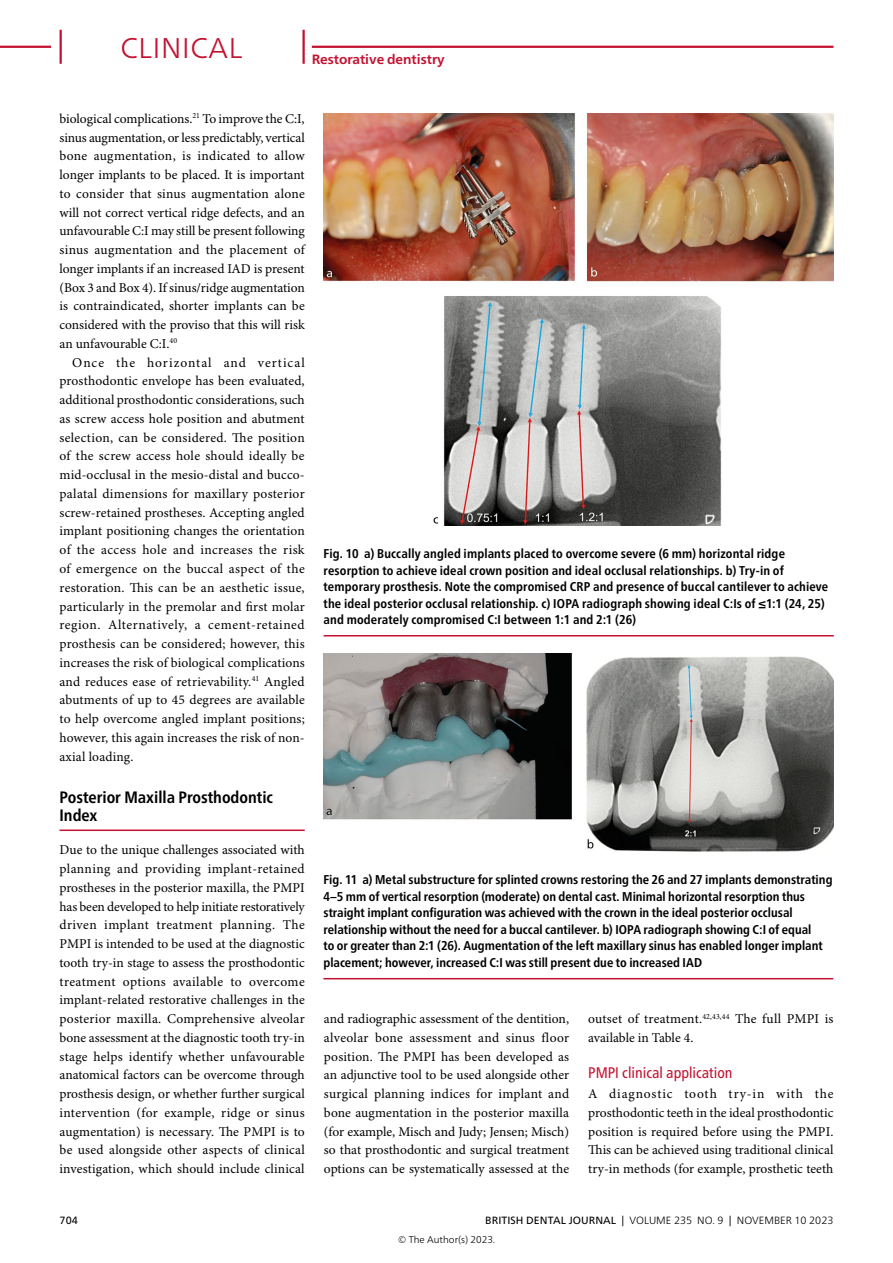
<style>
.page{position:relative;width:893px;height:1263px;background:#fff}
.page>*{position:absolute;margin:0;border:0;box-sizing:border-box;transform-origin:0 0}
.t1{font:300 28.5px "Frutiger Neue LT Pro";letter-spacing:.025em;color:#c31130}
.SectionHeading_1_MSS{font:700 condensed 16.5px/18.8px "Frutiger Neue LT Pro";color:#000}
.SectionHeading_2_MSS{font:condensed 15.3px "Frutiger Neue LT Pro";color:#c31130}
.Para_9pt_justified{font:13.5px/18.8px "Minion Pro";letter-spacing:.005em;color:#000;text-align:justify}
.Para_9pt_justified_1{font:13.5px/18.8px "Minion Pro";letter-spacing:.005em;color:#000;text-align:justify}
.t2{font:700 13.5px "Frutiger Neue LT Pro";color:#c31130}
.Image_Caption_MSS{font:700 condensed 12.75px/16.5px "Frutiger Neue LT Pro";letter-spacing:.005em;color:#000}
.t3{font:10.5px "Frutiger Neue LT Pro";letter-spacing:.005em;color:#000}
.t4{font:300 10.5px "Frutiger Neue LT Pro";letter-spacing:.005em;color:#000}
.t5{font:300 9.75px "Frutiger Neue LT Pro";color:#000}
.s1{font-family:"Frutiger Neue LT Pro Cn Bold 2";font-weight:400;font-stretch:normal}
.s2{font-weight:300}
</style>
<div class="page">
<hr style="left:60px;top:829px;width:245px;height:2px;background:#c31130">
<hr style="left:324px;top:635px;width:510px;height:1px;background:#c31130">
<img style="left:324px;top:114px;width:510px;height:411px">
<hr style="left:323px;top:978px;width:510px;height:1px;background:#c31130">
<img style="left:324px;top:653px;width:510px;height:198px">
<hr style="left:0;top:46px;width:51px;height:2px;background:#c31130">
<hr style="left:312px;top:46px;width:521px;height:2px;background:#c31130">
<hr style="left:60px;top:30px;width:2px;height:34px;background:#c31130">
<hr style="left:302px;top:30px;width:3px;height:34px;background:#c31130">
<h1 class="t1" style="left:120px;top:31px;width:124px">CLINICAL</h1>
<p class="t2" style="left:312px;top:51px;width:135px">Restorative dentistry</p>
<p class="Para_9pt_justified" style="left:60px;top:110px;width:247px">biological complications.<sup>21</sup> To improve the C:I, sinus augmentation, or less predictably, vertical bone augmentation, is indicated to allow longer implants to be placed. It is important to consider that sinus augmentation alone will not correct vertical ridge defects, and an unfavourable C:I may still be present following sinus augmentation and the placement of longer implants if an increased IAD is present (Box 3 and Box 4). If sinus/ridge augmentation is contraindicated, shorter implants can be considered with the proviso that this will risk an unfavourable C:I.<sup>40</sup></p>
<p class="Para_9pt_justified" style="left:60px;top:354px;width:247px;text-indent:13px">Once the horizontal and vertical prosthodontic envelope has been evaluated, additional prosthodontic considerations, such as screw access hole position and abutment selection, can be considered. The position of the screw access hole should ideally be mid-occlusal in the mesio-distal and bucco&shy;palatal dimensions for maxillary posterior screw-retained prostheses. Accepting angled implant positioning changes the orientation of the access hole and increases the risk of emergence on the buccal aspect of the restoration. This can be an aesthetic issue, particularly in the premolar and first molar region. Alternatively, a cement-retained prosthesis can be considered; however, this increases the risk of biological complications and reduces ease of retrievability.<sup>41</sup> Angled abutments of up to 45 degrees are available to help overcome angled implant positions; however, this again increases the risk of non&shy;axial loading.</p>
<p class="SectionHeading_1_MSS" style="left:60px;top:787px;width:215px">Posterior Maxilla Prosthodontic<br>Index</p>
<p class="Para_9pt_justified_1" style="left:60px;top:841px;width:247px">Due to the unique challenges associated with planning and providing implant-retained prostheses in the posterior maxilla, the PMPI has been developed to help initiate restoratively driven implant treatment planning. The PMPI is intended to be used at the diagnostic tooth try-in stage to assess the prosthodontic treatment options available to overcome implant-related restorative challenges in the posterior maxilla. Comprehensive alveolar bone assessment at the diagnostic tooth try-in stage helps identify whether unfavourable anatomical factors can be overcome through prosthesis design, or whether further surgical intervention (for example, ridge or sinus augmentation) is necessary. The PMPI is to be used alongside other aspects of clinical investigation, which should include clinical</p>
<p class="Image_Caption_MSS" style="left:324px;top:545px;width:506px"><span class="s1">Fig. 10 a) Buccally angled implants placed to overcome severe (6 mm) horizontal ridge </span>resorption to achieve ideal crown position and ideal occlusal relationships. b) Try-in of temporary prosthesis. Note the compromised CRP and presence of buccal cantilever to achieve <span class="s1">the ideal posterior occlusal relationship. c) IOPA radiograph showing ideal C:Is of ≤1:1 (24, 25) </span>and moderately compromised C:I between 1:1 and 2:1 (26)</p>
<p class="Image_Caption_MSS" style="left:323px;top:872px;width:511px">Fig. 11 a) Metal substructure for splinted crowns restoring the 26 and 27 implants demonstrating <span class="s1">4–5 mm of vertical resorption (moderate) on dental cast. Minimal horizontal resorption thus straight implant configuration was achieved with the crown in the ideal posterior occlusal </span>relationship without the need for a buccal cantilever. b) IOPA radiograph showing C:I of equal<br>to or greater than 2:1 (26). Augmentation of the left maxillary sinus has enabled longer implant placement; however, increased C:I was still present due to increased IAD</p>
<p class="Para_9pt_justified_1" style="left:324px;top:1010px;width:247px">and radiographic assessment of the dentition, alveolar bone assessment and sinus floor position. The PMPI has been developed as an adjunctive tool to be used alongside other surgical planning indices for implant and bone augmentation in the posterior maxilla (for example, Misch and Judy; Jensen; Misch) so that prosthodontic and surgical treatment options can be systematically assessed at the</p>
<p class="Para_9pt_justified_1" style="left:588px;top:1010px;width:247px">outset of treatment.<sup>42,43,44</sup> The full PMPI is available in Table 4.</p>
<p class="SectionHeading_2_MSS" style="left:588px;top:1063px;width:146px">PMPI clinical application</p>
<p class="Para_9pt_justified_1" style="left:588px;top:1085px;width:247px">A diagnostic tooth try-in with the prosthodontic teeth in the ideal prosthodontic position is required before using the PMPI.<br>This can be achieved using traditional clinical try-in methods (for example, prosthetic teeth</p>
<p class="t3" style="left:60px;top:1214px;width:20px">704</p>
<p class="t3" style="left:485px;top:1214px;width:268px">BRITISH DENTAL JOURNAL | <span class="s2">VOLUME 235 NO. 9</span> | <span class="s2">NOVEM</span></p>
<p class="t4" style="left:774px;top:1214px;width:61px">BER 10 2023</p>
<p class="t5" style="left:398px;top:1234px;width:99px">© THE AUTHOR(S) 2023.</p>
</div>
